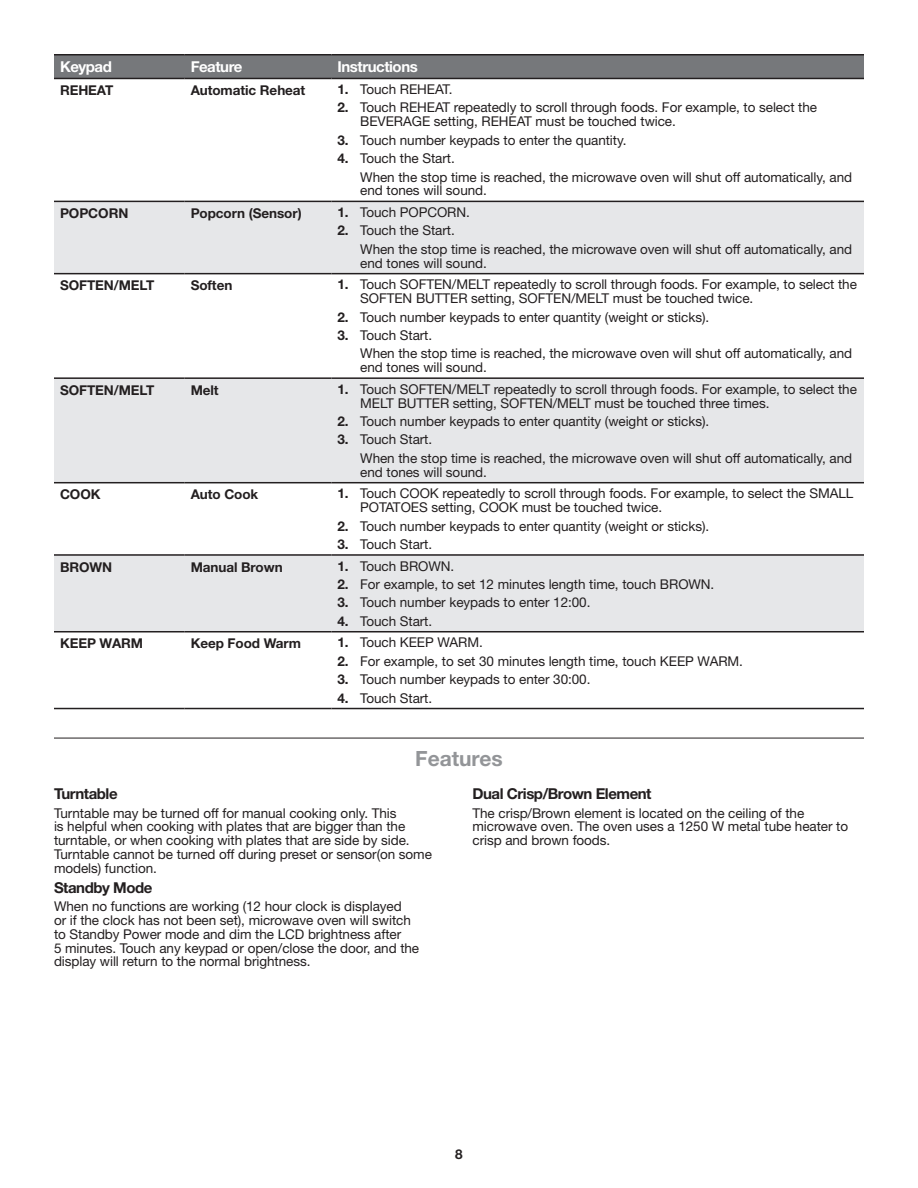
<style>
.page{position:relative;width:918px;height:1188px;background:#fff}
.page>*{position:absolute;margin:0;border:0;box-sizing:border-box;transform-origin:0 0}
.t1{font:700 21px "Helvetica Neue";color:#939598}
.t2{font:700 15px "Helvetica Neue";letter-spacing:-.03em;color:#231f20}
.t3{font:700 15px "Helvetica Neue";letter-spacing:-.03em;color:#fff}
.t4{font:13.5px/13.8px "Helvetica Neue LT Std";letter-spacing:-.005em;color:#231f20}
.t5{font:700 13.5px "Helvetica Neue";letter-spacing:-.005em;color:#231f20}
.s1{font-weight:700}
</style>
<div class="page">
<div style="left:54px;top:56px;width:810px;height:22px;background:#76787b"></div>
<svg style="left:54px;top:79px;width:810px;height:629px"></svg>
<svg style="left:54px;top:202px;width:810px;height:429px;fill:#e6e7e9"></svg>
<hr style="left:54px;top:201px;width:131px;height:1px;background:#231f20">
<hr style="left:185px;top:201px;width:147px;height:1px;background:#231f20">
<hr style="left:332px;top:201px;width:532px;height:1px;background:#231f20">
<hr style="left:54px;top:273px;width:131px;height:1px;background:#231f20">
<hr style="left:185px;top:273px;width:147px;height:1px;background:#231f20">
<hr style="left:332px;top:273px;width:532px;height:1px;background:#231f20">
<hr style="left:54px;top:377px;width:131px;height:2px;background:#231f20">
<hr style="left:185px;top:377px;width:147px;height:2px;background:#231f20">
<hr style="left:332px;top:377px;width:532px;height:2px;background:#231f20">
<hr style="left:54px;top:482px;width:131px;height:1px;background:#231f20">
<hr style="left:185px;top:482px;width:147px;height:1px;background:#231f20">
<hr style="left:332px;top:482px;width:532px;height:1px;background:#231f20">
<hr style="left:54px;top:554px;width:131px;height:2px;background:#231f20">
<hr style="left:185px;top:554px;width:147px;height:2px;background:#231f20">
<hr style="left:332px;top:554px;width:532px;height:2px;background:#231f20">
<hr style="left:54px;top:631px;width:131px;height:1px;background:#231f20">
<hr style="left:185px;top:631px;width:147px;height:1px;background:#231f20">
<hr style="left:332px;top:631px;width:532px;height:1px;background:#231f20">
<hr style="left:54px;top:708px;width:131px;height:1px;background:#231f20">
<hr style="left:185px;top:708px;width:147px;height:1px;background:#231f20">
<hr style="left:332px;top:708px;width:532px;height:1px;background:#231f20">
<hr style="left:54px;top:54px;width:131px;height:2px;background:#231f20">
<hr style="left:185px;top:54px;width:147px;height:2px;background:#231f20">
<hr style="left:332px;top:54px;width:532px;height:2px;background:#231f20">
<hr style="left:54px;top:78px;width:131px;height:1px;background:#231f20">
<hr style="left:185px;top:78px;width:147px;height:1px;background:#231f20">
<hr style="left:332px;top:78px;width:532px;height:1px;background:#231f20">
<hr style="left:54px;top:738px;width:810px;height:1px;background:#231f20">
<p class="t3" style="left:60px;top:58px;width:53px">Keypad</p>
<p class="t3" style="left:191px;top:58px;width:53px">Feature</p>
<p class="t3" style="left:338px;top:58px;width:82px">Instructions</p>
<p class="t5" style="left:60px;top:82px;width:55px">REHEAT</p>
<p class="t5" style="left:191px;top:82px;width:116px">Automatic Reheat</p>
<p class="t4" style="left:338px;top:82px;width:116px"><span class="s1">1.</span> Touch REHEAT.</p>
<p class="t4" style="left:360px;top:101px;width:458px;text-indent:-23px"><span class="s1">2.</span> Touch REHEAT repeatedly to scroll through foods. For example, to select the<br>BEVERAGE setting, REHEAT must be touched twice.</p>
<p class="t4" style="left:338px;top:133px;width:290px"><span class="s1">3.</span> Touch number keypads to enter the quantity.</p>
<p class="t4" style="left:360px;top:149px;width:493px;line-height:18.5px;text-indent:-23px"><span class="s1">4.</span> Touch the Start.<br>When the stop time is reached, the microwave oven will shut off automatically, and</p>
<p class="t4" style="left:360px;top:184px;width:128px">end tones will sound.</p>
<p class="t5" style="left:60px;top:205px;width:70px">POPCORN</p>
<p class="t5" style="left:191px;top:205px;width:112px">Popcorn (Sensor)</p>
<p class="t4" style="left:338px;top:205px;width:134px"><span class="s1">1.</span> Touch POPCORN.</p>
<p class="t4" style="left:360px;top:221px;width:493px;line-height:18.5px;text-indent:-23px"><span class="s1">2.</span> Touch the Start.<br>When the stop time is reached, the microwave oven will shut off automatically, and</p>
<p class="t4" style="left:360px;top:256px;width:128px">end tones will sound.</p>
<p class="t5" style="left:60px;top:277px;width:96px">SOFTEN/MELT</p>
<p class="t5" style="left:191px;top:277px;width:43px">Soften</p>
<p class="t4" style="left:360px;top:277px;width:498px;text-indent:-23px"><span class="s1">1.</span> Touch SOFTEN/MELT repeatedly to scroll through foods. For example, to select the<br>SOFTEN BUTTER setting, SOFTEN/MELT must be touched twice.</p>
<p class="t4" style="left:338px;top:310px;width:373px"><span class="s1">2.</span> Touch number keypads to enter quantity (weight or sticks).</p>
<p class="t4" style="left:360px;top:326px;width:493px;line-height:18.5px;text-indent:-23px"><span class="s1">3.</span> Touch Start.<br>When the stop time is reached, the microwave oven will shut off automatically, and</p>
<p class="t4" style="left:360px;top:360px;width:128px">end tones will sound.</p>
<p class="t5" style="left:60px;top:382px;width:96px">SOFTEN/MELT</p>
<p class="t5" style="left:191px;top:382px;width:30px">Melt</p>
<p class="t4" style="left:360px;top:382px;width:498px;text-indent:-23px"><span class="s1">1.</span> Touch SOFTEN/MELT repeatedly to scroll through foods. For example, to select the<br>MELT BUTTER setting, SOFTEN/MELT must be touched three times.</p>
<p class="t4" style="left:338px;top:414px;width:373px"><span class="s1">2.</span> Touch number keypads to enter quantity (weight or sticks).</p>
<p class="t4" style="left:360px;top:430px;width:493px;line-height:18.5px;text-indent:-23px"><span class="s1">3.</span> Touch Start.<br>When the stop time is reached, the microwave oven will shut off automatically, and</p>
<p class="t4" style="left:360px;top:465px;width:128px">end tones will sound.</p>
<p class="t5" style="left:60px;top:486px;width:42px">COOK</p>
<p class="t5" style="left:191px;top:486px;width:69px">Auto Cook</p>
<p class="t4" style="left:360px;top:486px;width:495px;text-indent:-23px"><span class="s1">1.</span> Touch COOK repeatedly to scroll through foods. For example, to select the SMALL<br>POTATOES setting, COOK must be touched twice.</p>
<p class="t4" style="left:338px;top:519px;width:373px"><span class="s1">2.</span> Touch number keypads to enter quantity (weight or sticks).</p>
<p class="t4" style="left:338px;top:537px;width:96px"><span class="s1">3.</span> Touch Start.</p>
<p class="t5" style="left:60px;top:558px;width:54px">BROWN</p>
<p class="t5" style="left:191px;top:558px;width:94px">Manual Brown</p>
<p class="t4" style="left:338px;top:559px;width:118px"><span class="s1">1.</span> Touch BROWN.</p>
<p class="t4" style="left:338px;top:577px;width:378px"><span class="s1">2.</span> For example, to set 12 minutes length time, touch BROWN.</p>
<p class="t4" style="left:338px;top:595px;width:254px"><span class="s1">3.</span> Touch number keypads to enter 12:00.</p>
<p class="t4" style="left:338px;top:614px;width:96px"><span class="s1">4.</span> Touch Start.</p>
<p class="t5" style="left:60px;top:635px;width:85px">KEEP WARM</p>
<p class="t5" style="left:191px;top:635px;width:112px">Keep Food Warm</p>
<p class="t4" style="left:338px;top:636px;width:147px"><span class="s1">1.</span> Touch KEEP WARM.</p>
<p class="t4" style="left:338px;top:654px;width:407px"><span class="s1">2.</span> For example, to set 30 minutes length time, touch KEEP WARM.</p>
<p class="t4" style="left:338px;top:672px;width:254px"><span class="s1">3.</span> Touch number keypads to enter 30:00.</p>
<p class="t4" style="left:338px;top:691px;width:96px"><span class="s1">4.</span> Touch Start.</p>
<h1 class="t1" style="left:415px;top:746px;width:89px">Features</h1>
<p class="t2" style="left:54px;top:785px;width:65px">Turntable</p>
<p class="t4" style="left:54px;top:806px;width:379px">Turntable may be turned off for manual cooking only. This<br>is helpful when cooking with plates that are bigger than the turntable, or when cooking with plates that are side by side.<br>Turntable cannot be turned off during preset or sensor(on some models) function.</p>
<p class="t2" style="left:54px;top:878px;width:100px">Standby Mode</p>
<p class="t4" style="left:54px;top:899px;width:367px">When no functions are working (12 hour clock is displayed<br>or if the clock has not been set), microwave oven will switch to Standby Power mode and dim the LCD brightness after<br>5 minutes. Touch any keypad or open/close the door, and the display will return to the normal brightness.</p>
<p class="t2" style="left:472px;top:785px;width:181px">Dual Crisp/Brown Element</p>
<p class="t4" style="left:472px;top:806px;width:377px">The crisp/Brown element is located on the ceiling of the microwave oven. The oven uses a 1250 W metal tube heater to crisp and brown foods.</p>
<p class="t5" style="left:455px;top:1146px;width:9px">8</p>
</div>
